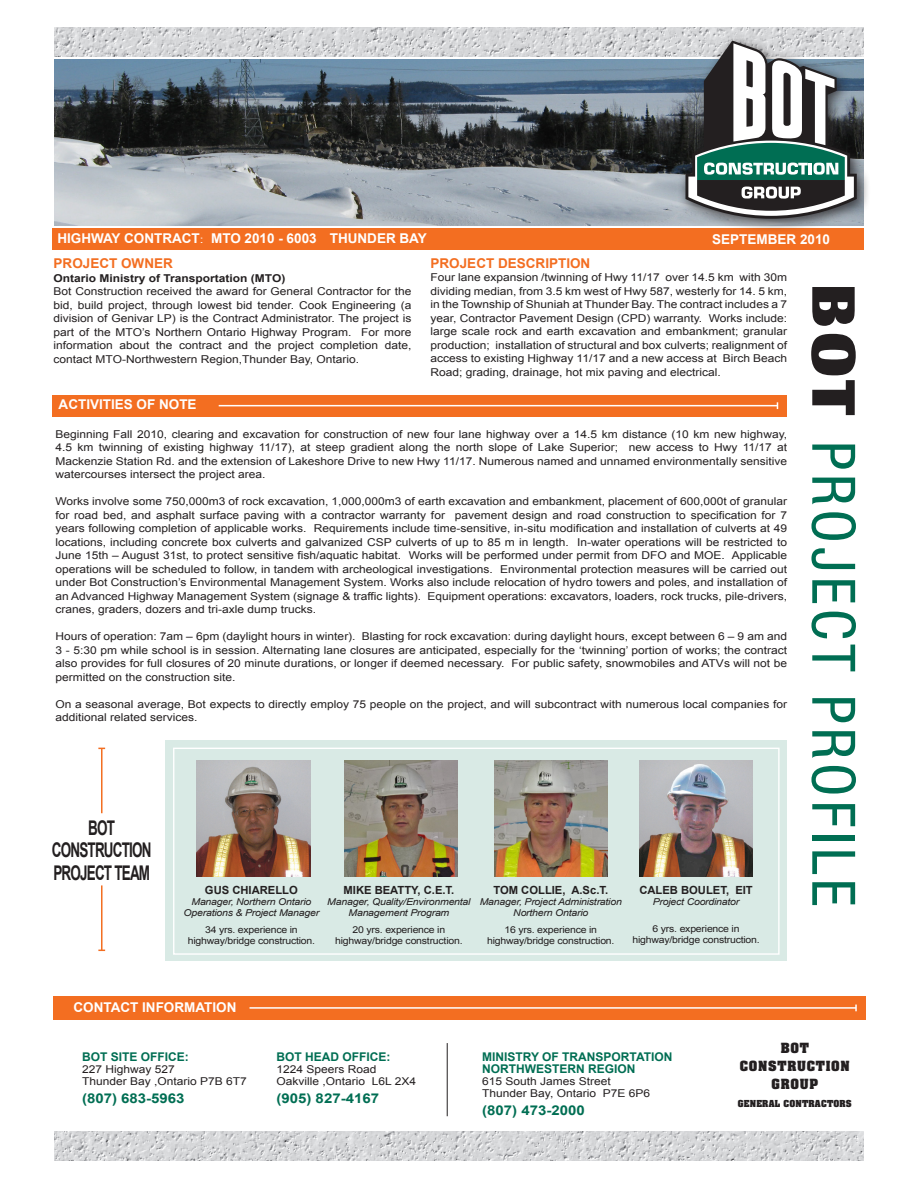
<style>
.page{position:relative;width:918px;height:1188px;background:#fff}
.page>*{position:absolute;margin:0;border:0;box-sizing:border-box;transform-origin:0 0}
.t1{font:condensed 60px "Helvetica Neue";letter-spacing:.07em;color:#006e53}
.t2{font:700 20.25px "Arial";letter-spacing:-.06em;color:#231f20;scale:.67 1}
.t3{font:700 13.5px "Arial";color:#fff}
.t4{font:700 13.5px "Arial";color:#006e53;scale:1.11 1}
.t5{font:700 13.5px "Arial";color:#f36e21}
.t6{font:700 12px "Arial";color:#006e53}
.t7{font:700 12px/18px "Aachen";letter-spacing:.06em;color:#231f20;text-align:center}
.t8{font:700 11.25px "Arial";color:#231f20}
.t9{font:10.8px/13.5px "Arial";color:#231f20;text-align:justify;scale:1.11 1}
.t10{font:700 10.8px "Arial";color:#231f20;scale:1.11 1}
.t11{font:9.45px "Arial";letter-spacing:-.02em;color:#231f20;scale:1.11 1}
.t12{font:italic 9.45px/11.2px "Arial";letter-spacing:-.02em;color:#231f20;text-align:center;scale:1.11 1}
.t13{font:700 8.25px "Aachen";letter-spacing:.02em;color:#231f20}
.s1{font-weight:400;font-size:10.2px}
.s2{font-family:"Imago";font-weight:800;font-stretch:normal;color:#231f20}
</style>
<div class="page">
<div style="left:166px;top:741px;width:621px;height:220px;background:#d9eae5"></div>
<img style="left:54px;top:27px;width:810px;height:30px">
<img style="left:54px;top:59px;width:624px;height:166px">
<img style="left:54px;top:1131px;width:810px;height:30px">
<div style="left:173px;top:748px;width:607px;height:207px;border:1px solid #fff"></div>
<div style="left:53px;top:395px;width:734px;height:21px;background:#f36e21"></div>
<div style="left:53px;top:996px;width:813px;height:24px;background:#f36e21"></div>
<hr style="left:250px;top:1007px;width:606px;height:2px;background:#fff">
<svg style="left:855px;top:1005px;width:2px;height:6px"></svg>
<hr style="left:219px;top:405px;width:558px;height:1px;background:#fff">
<div style="left:53px;top:228px;width:811px;height:22px;background:#f36e21"></div>
<div style="left:678px;top:34px;width:192px;height:198px;background:#231f20;opacity:.75"></div>
<svg style="left:686px;top:40px;width:171px;height:179px"></svg>
<img style="left:197px;top:761px;width:113px;height:116px">
<img style="left:344px;top:761px;width:114px;height:116px">
<img style="left:494px;top:761px;width:114px;height:116px">
<img style="left:639px;top:761px;width:114px;height:116px">
<hr style="left:447px;top:1043px;width:1px;height:73px;background:#231f20">
<hr style="left:101px;top:748px;width:2px;height:65px;background:#f36e21">
<hr style="left:101px;top:885px;width:2px;height:65px;background:#f36e21">
<p class="t3" style="left:57px;top:231px;width:261px">HIGHWAY CONTRACT<span class="s1">:</span> MTO 2010 - 6003</p>
<p class="t5" style="left:54px;top:256px;width:121px">PROJECT OWNER</p>
<p class="t10" style="left:54px;top:272px;width:210px">Ontario Ministry of Transportation (MTO)</p>
<p class="t9" style="left:54px;top:285px;width:324px">Bot Construction received the award for General Contractor for the bid, build project, through lowest bid tender. Cook Engineering (a division of Genivar LP) is the Contract Administrator. The project is part of the MTO’s Northern Ontario Highway Program. For more information about the contract and the project completion date, contact MTO-Northwestern Region,Thunder Bay, Ontario.</p>
<p class="t3" style="left:330px;top:231px;width:99px">THUNDER BAY</p>
<p class="t3" style="left:712px;top:231px;width:119px">SEPTEMBER 2010</p>
<p class="t5" style="left:431px;top:256px;width:161px">PROJECT DESCRIPTION</p>
<p class="t9" style="left:431px;top:271px;width:323px">Four lane expansion /twinning of Hwy 11/17 over 14.5 km with 30m dividing median, from 3.5 km west of Hwy 587, westerly for 14. 5 km, in the Township of Shuniah at Thunder Bay. The contract includes a 7 year, Contractor Pavement Design (CPD) warranty. Works include: large scale rock and earth excavation and embankment; granular production; installation of structural and box culverts; realignment of access to existing Highway 11/17 and a new access at Birch Beach Road; grading, drainage, hot mix paving and electrical.</p>
<p class="t1" style="left:868px;top:284px;width:624px;rotate:90deg"><span class="s2">BOT</span> PROJECT PROFILE</p>
<p class="t3" style="left:59px;top:397px;width:140px">ACTIVITIES OF NOTE</p>
<p class="t9" style="left:55px;top:427px;width:661px">Beginning Fall 2010, clearing and excavation for construction of new four lane highway over a 14.5 km distance (10 km new highway, 4.5 km twinning of existing highway 11/17), at steep gradient along the north slope of Lake Superior; new access to Hwy 11/17 at Mackenzie Station Rd. and the extension of Lakeshore Drive to new Hwy 11/17. Numerous named and unnamed environmentally sensitive watercourses intersect the project area.</p>
<p class="t9" style="left:55px;top:495px;width:661px">Works involve some 750,000m3 of rock excavation, 1,000,000m3 of earth excavation and embankment, placement of 600,000t of granular for road bed, and asphalt surface paving with a contractor warranty for pavement design and road construction to specification for 7 years following completion of applicable works. Requirements include time-sensitive, in-situ modification and installation of culverts at 49 locations, including concrete box culverts and galvanized CSP culverts of up to 85 m in length. In-water operations will be restricted to June 15th – August 31st, to protect sensitive fish/aquatic habitat. Works will be performed under permit from DFO and MOE. Applicable operations will be scheduled to follow, in tandem with archeological investigations. Environmental protection measures will be carried out under Bot Construction’s Environmental Management System. Works also include relocation of hydro towers and poles, and installation of an Advanced Highway Management System (signage &amp; traffic lights). Equipment operations: excavators, loaders, rock trucks, pile-drivers, cranes, graders, dozers and tri-axle dump trucks.</p>
<p class="t9" style="left:55px;top:630px;width:661px">Hours of operation: 7am – 6pm (daylight hours in winter). Blasting for rock excavation: during daylight hours, except between 6 – 9 am and 3 - 5:30 pm while school is in session. Alternating lane closures are anticipated, especially for the ‘twinning’ portion of works; the contract also provides for full closures of 20 minute durations, or longer if deemed necessary. For public safety, snowmobiles and ATVs will not be permitted on the construction site.</p>
<p class="t9" style="left:55px;top:697px;width:661px">On a seasonal average, Bot expects to directly employ 75 people on the project, and will subcontract with numerous local companies for additional related services.</p>
<p class="t2" style="left:88px;top:816px;width:42px">BOT</p>
<p class="t2" style="left:52px;top:839px;width:151px">CONSTRUCTION</p>
<p class="t2" style="left:53px;top:861px;width:146px">PROJECT TEAM</p>
<p class="t8" style="left:205px;top:883px;width:94px">GUS CHIARELLO</p>
<p class="t12" style="left:191px;top:896px;width:109px">Manager, Northern Ontario</p>
<p class="t12" style="left:184px;top:907px;width:124px">Operations &amp; Project Manager</p>
<p class="t11" style="left:205px;top:924px;width:85px">34 yrs. experience in</p>
<p class="t11" style="left:188px;top:935px;width:116px">highway/bridge construction.</p>
<p class="t8" style="left:344px;top:883px;width:112px">MIKE BEATTY, C.E.T.</p>
<p class="t12" style="left:327px;top:896px;width:131px">Manager, Quality/Environmental<br>Management Program</p>
<p class="t11" style="left:353px;top:924px;width:85px">20 yrs. experience in</p>
<p class="t11" style="left:335px;top:935px;width:116px">highway/bridge construction.</p>
<p class="t8" style="left:493px;top:883px;width:116px">TOM COLLIE, A.Sc.T.</p>
<p class="t12" style="left:480px;top:896px;width:130px">Manager, Project Administration<br>Northern Ontario</p>
<p class="t11" style="left:504px;top:924px;width:85px">16 yrs. experience in</p>
<p class="t11" style="left:487px;top:935px;width:116px">highway/bridge construction.</p>
<p class="t8" style="left:639px;top:883px;width:115px">CALEB BOULET, EIT</p>
<p class="t12" style="left:653px;top:896px;width:80px">Project Coordinator</p>
<p class="t11" style="left:653px;top:923px;width:80px">6 yrs. experience in</p>
<p class="t11" style="left:632px;top:934px;width:116px">highway/bridge construction.</p>
<p class="t3" style="left:73px;top:999px;width:164px">CONTACT INFORMATION</p>
<p class="t6" style="left:82px;top:1051px;width:108px">BOT SITE OFFICE:</p>
<p class="t9" style="left:82px;top:1063px;width:85px">227 Highway 527</p>
<p class="t9" style="left:82px;top:1075px;width:150px">Thunder Bay ,Ontario P7B 6T7</p>
<p class="t4" style="left:82px;top:1091px;width:94px">(807) 683-5963</p>
<p class="t6" style="left:276px;top:1051px;width:115px">BOT HEAD OFFICE:</p>
<p class="t9" style="left:276px;top:1063px;width:92px">1224 Speers Road</p>
<p class="t9" style="left:276px;top:1075px;width:127px">Oakville ,Ontario L6L 2X4</p>
<p class="t4" style="left:276px;top:1091px;width:94px">(905) 827-4167</p>
<p class="t6" style="left:482px;top:1051px;width:192px">MINISTRY OF TRANSPORTATION</p>
<p class="t6" style="left:482px;top:1063px;width:155px">NORTHWESTERN REGION</p>
<p class="t9" style="left:482px;top:1075px;width:117px">615 South James Street</p>
<p class="t9" style="left:482px;top:1087px;width:153px">Thunder Bay, Ontario P7E 6P6</p>
<p class="t4" style="left:482px;top:1103px;width:94px">(807) 473-2000</p>
<p class="t7" style="left:740px;top:1039px;width:112px">BOT<br>CONSTRUCTION<br>GROUP</p>
<p class="t13" style="left:738px;top:1098px;width:115px">GENERAL CONTRACTORS</p>
</div>
